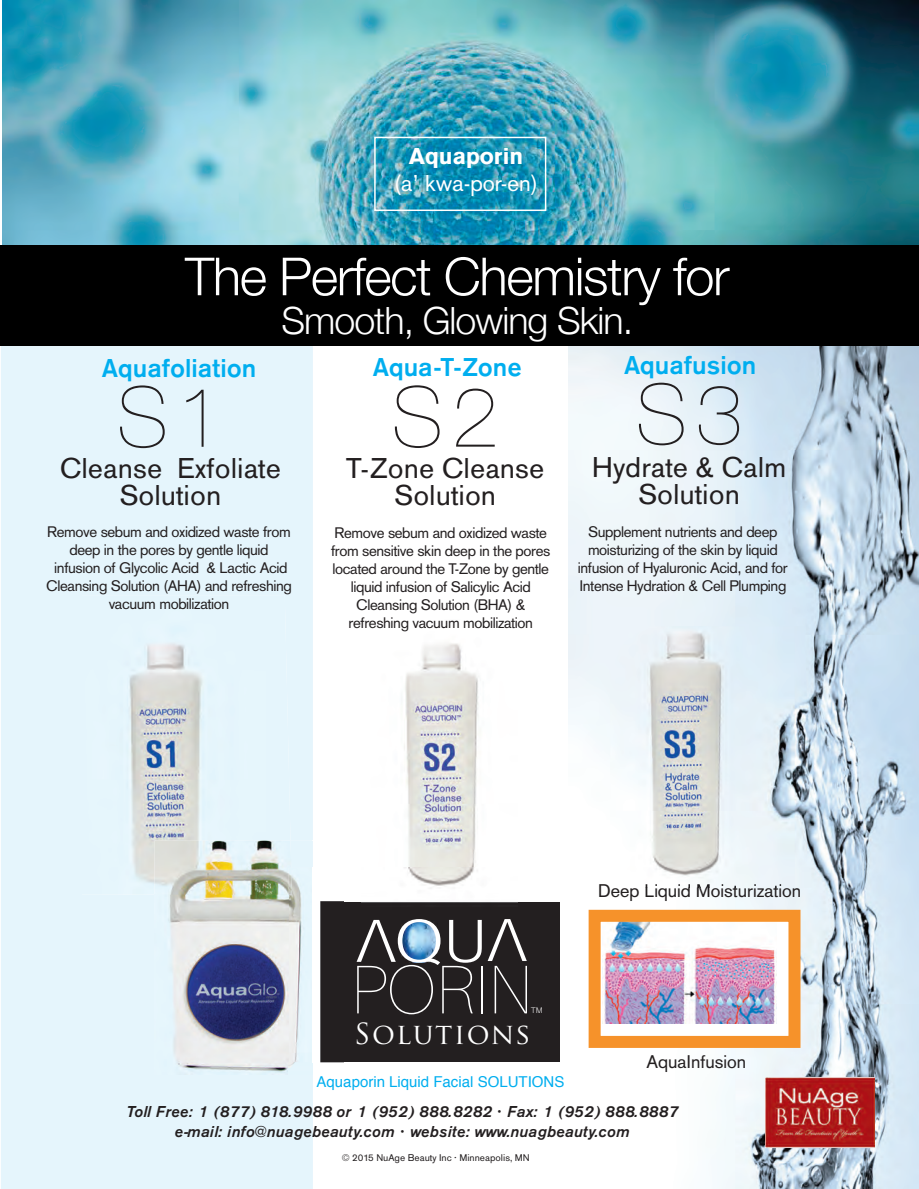
<style>
.page{position:relative;width:919px;height:1189px;background:#fff}
.page>*{position:absolute;margin:0;border:0;box-sizing:border-box;transform-origin:0 0}
.t1{font:82.5px ".Helvetica Neue Desk Interface Ultra Light P2";color:#231f20}
.t2{font:200 68.85px "Aileron";color:#fff}
.t3{font:300 60.75px "Aileron";color:#fff;scale:1.1 1}
.t4{font:300 52.5px "Helvetica Neue";letter-spacing:-.025em;color:#fff}
.t5{font:300 37.5px "Helvetica Neue";letter-spacing:-.025em;color:#fff}
.t6{font:30px/27px "A Grotesk Rgl";color:#231f20;text-align:center}
.t7{font:28.35px "Trajan Pro";letter-spacing:.06em;color:#fff}
.t8{font:27px "A Grotesk Mdm";color:#00aeef}
.t9{font:22.5px "Akzidenz Grotesk";color:#fff}
.t10{font:900 22.5px "Akzidenz Grotesk";color:#fff}
.t11{font:18px "Akzidenz Grotesk";color:#231f20}
.t12{font:16.5px/19.8px "A Grotesk Mdm Itl";color:#231f20;text-align:center}
.t13{font:15px/18px "Akzidenz Grotesk";letter-spacing:-.025em;color:#231f20;text-align:center}
.t14{font:15px "Helvetica";color:#00aeef}
.t15{font:10.2px "A Grotesk Rgl";color:#231f20}
.t16{font:300 8.1px "Aileron";color:#fff}
</style>
<div class="page">
<div style="left:1px;top:346px;width:312px;height:842px;background:#e5f5fc"></div>
<img style="left:568px;top:346px;width:350px;height:842px">
<img style="left:2px;top:1px;width:916px;height:244px">
<div style="left:1px;top:245px;width:917px;height:101px;background:#000"></div>
<div style="left:374px;top:137px;width:172px;height:74px;border:2px solid #fff"></div>
<div style="left:600px;top:921px;width:188px;height:114px;background:#fff"></div>
<img style="left:602px;top:922px;width:173px;height:101px">
<div style="left:588px;top:909px;width:212px;height:138px;border:12px solid #f6922a"></div>
<div style="left:321px;top:902px;width:238px;height:159px;background:#231f20"></div>
<svg style="left:397px;top:919px;width:43px;height:46px"></svg>
<svg style="left:449px;top:919px;width:32px;height:43px"></svg>
<img style="left:82px;top:595px;width:208px;height:299px">
<img style="left:610px;top:626px;width:201px;height:261px">
<img style="left:645px;top:884px;width:118px;height:3px">
<img style="left:361px;top:643px;width:156px;height:260px">
<img style="left:765px;top:1077px;width:109px;height:70px">
<img style="left:289px;top:840px;width:54px;height:234px">
<img style="left:154px;top:894px;width:135px;height:180px">
<img style="left:154px;top:840px;width:137px;height:54px">
<img style="left:289px;top:867px;width:3px;height:27px">
<h3 class="t10" style="left:409px;top:148px;width:116px">Aquaporin</h3>
<h3 class="t9" style="left:394px;top:175px;width:145px">(a’ kwa-por-en)</h3>
<h3 class="t4" style="left:185px;top:244px;width:546px">The Perfect Chemistry for</h3>
<h3 class="t5" style="left:281px;top:298px;width:353px">Smooth, Glowing Skin.</h3>
<h3 class="t8" style="left:102px;top:359px;width:155px">Aquafoliation</h3>
<h3 class="t8" style="left:373px;top:358px;width:150px">Aqua-T-Zone</h3>
<h3 class="t8" style="left:624px;top:355px;width:133px">Aquafusion</h3>
<h1 class="t1" style="left:636px;top:364px;width:108px">S3</h1>
<h3 class="t6" style="left:591px;top:456px;width:196px">Hydrate &amp; Calm<br>Solution</h3>
<h1 class="t1" style="left:392px;top:367px;width:108px">S2</h1>
<h3 class="t6" style="left:346px;top:458px;width:200px">T-Zone Cleanse<br>Solution</h3>
<h1 class="t1" style="left:117px;top:367px;width:108px">S1</h1>
<h3 class="t6" style="left:60px;top:458px;width:223px">Cleanse Exfoliate<br>Solution</h3>
<p class="t13" style="left:46px;top:524px;width:247px">Remove sebum and oxidized waste from deep in the pores by gentle liquid infusion of Glycolic Acid &amp; Lactic Acid Cleansing Solution (AHA) and refreshing vacuum mobilization</p>
<p class="t13" style="left:577px;top:524px;width:211px">Supplement nutrients and deep moisturizing of the skin by liquid infusion of Hyaluronic Acid, and for Intense Hydration &amp; Cell Plumping</p>
<p class="t13" style="left:331px;top:525px;width:221px">Remove sebum and oxidized waste from sensitive skin deep in the pores located around the T-Zone by gentle liquid infusion of Salicylic Acid Cleansing Solution (BHA) &amp; refreshing vacuum mobilization</p>
<h3 class="t3" style="left:397px;top:976px;width:38px;rotate:-180deg">V</h3>
<h3 class="t3" style="left:528px;top:975px;width:38px;rotate:-180deg">V</h3>
<h2 class="t2" style="left:350px;top:949px;width:183px">PORIN</h2>
<p class="t16" style="left:530px;top:1005px;width:13px">TM</p>
<h3 class="t7" style="left:354px;top:1017px;width:178px">SOLUTIONS</h3>
<p class="t14" style="left:316px;top:1075px;width:249px">Aquaporin Liquid Facial SoLutionS</p>
<p class="t11" style="left:597px;top:884px;width:204px">Deep Liquid Moisturization</p>
<p class="t11" style="left:646px;top:1055px;width:101px">AquaInfusion</p>
<p class="t12" style="left:127px;top:1102px;width:552px">Toll Free: 1 (877) 818.9988 or 1 (952) 888.8282 • Fax: 1 (952) 888.8887 e-mail: info@nuagebeauty.com • website: www.nuagbeauty.com</p>
<p class="t15" style="left:341px;top:1154px;width:189px">© 2015 NuAge Beauty Inc • Minneapolis, MN</p>
</div>
